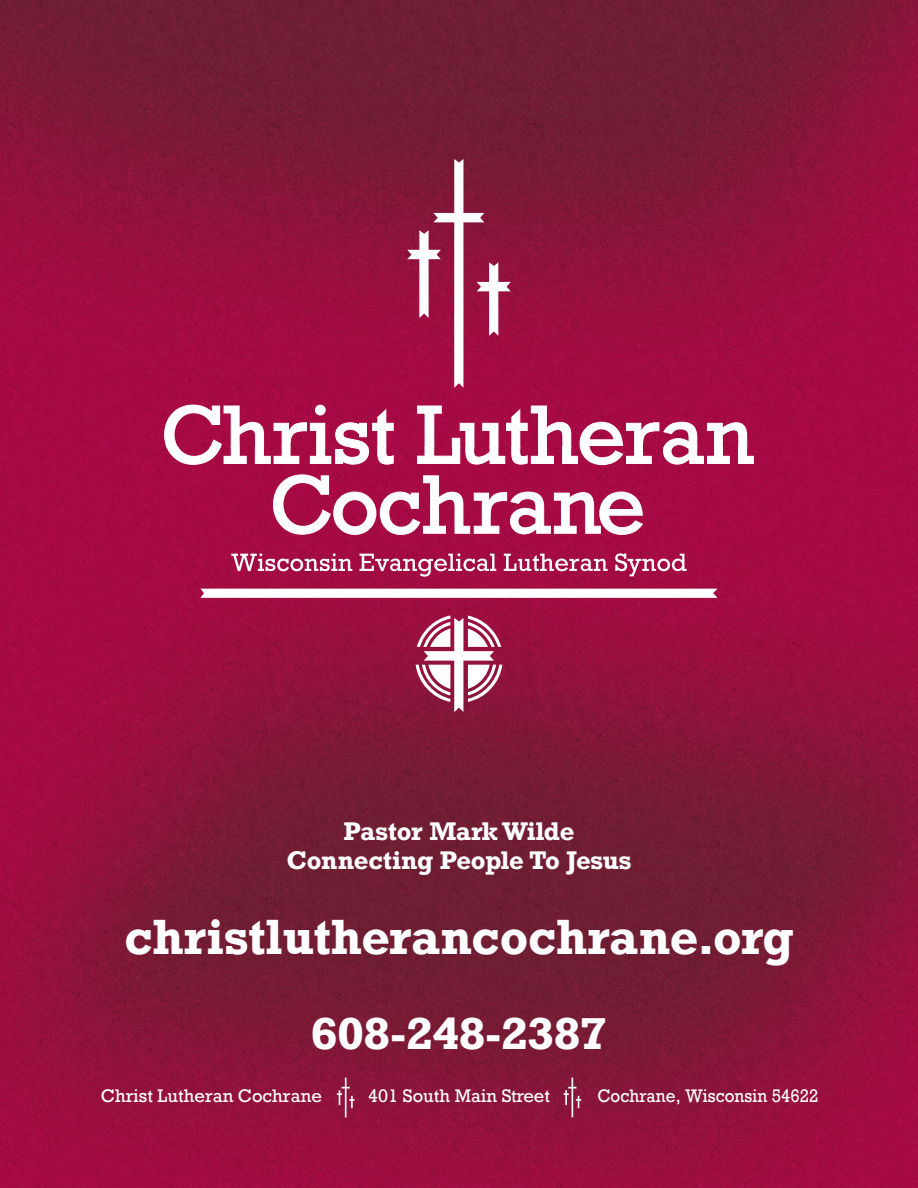
<style>
.page{position:relative;width:918px;height:1188px;background:#fff}
.page>*{position:absolute;margin:0;border:0;box-sizing:border-box;transform-origin:0 0}
.t1{font:700 46.5px "Rockwell";color:#fff}
.t2{font:700 42px "Rockwell";color:#fff}
.t3{font:700 24px "Rockwell";letter-spacing:-.015em;color:#fff}
.t4{font:17.1px "Rockwell";color:#fff}
.t5{font:17.1px "Rockwell";color:#fff;scale:.93 1}
</style>
<div class="page">
<img style="left:0;top:0;width:918px;height:1188px">
<svg style="left:231px;top:553px;width:121px;height:18px"></svg>
<svg style="left:359px;top:553px;width:137px;height:24px"></svg>
<svg style="left:504px;top:554px;width:104px;height:17px"></svg>
<svg style="left:615px;top:553px;width:72px;height:23px"></svg>
<svg style="left:273px;top:475px;width:370px;height:60px"></svg>
<svg style="left:164px;top:405px;width:230px;height:60px"></svg>
<svg style="left:417px;top:406px;width:337px;height:59px"></svg>
<svg style="left:416px;top:615px;width:86px;height:97px"></svg>
<svg style="left:407px;top:159px;width:104px;height:229px"></svg>
<svg style="left:200px;top:589px;width:518px;height:9px"></svg>
<svg style="left:337px;top:1077px;width:18px;height:41px"></svg>
<svg style="left:563px;top:1077px;width:19px;height:41px"></svg>
<p class="t3" style="left:344px;top:816px;width:232px">Pastor Mark Wilde</p>
<p class="t3" style="left:287px;top:845px;width:346px">Connecting People To Jesus</p>
<p class="t1" style="left:125px;top:907px;width:670px">christlutherancochrane.org</p>
<p class="t2" style="left:311px;top:1006px;width:297px">608-248-2387</p>
<p class="t4" style="left:101px;top:1085px;width:223px">Christ Lutheran Cochrane</p>
<p class="t4" style="left:368px;top:1085px;width:184px">401 South Main Street</p>
<p class="t5" style="left:597px;top:1085px;width:239px">Cochrane, Wisconsin 54622</p>
</div>
